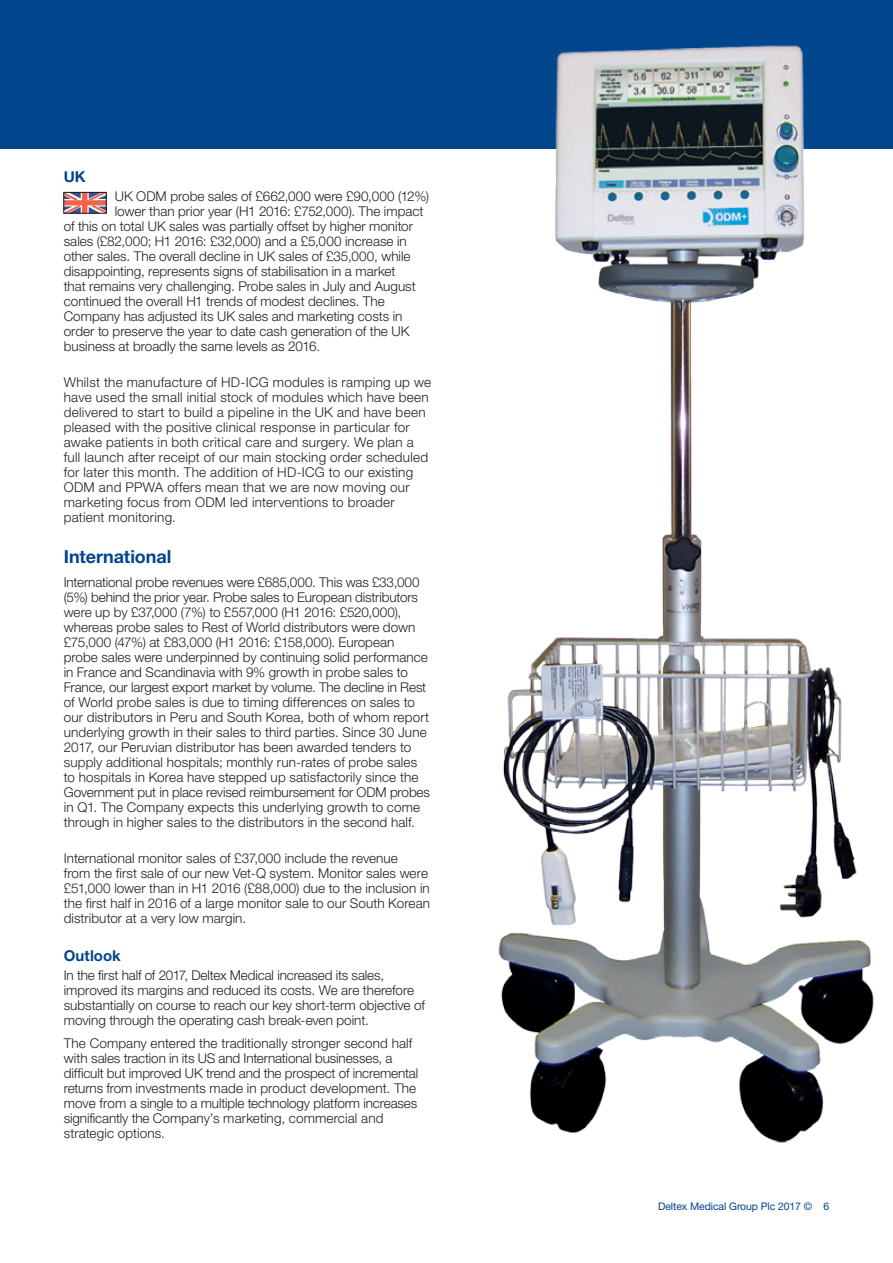
<style>
.page{position:relative;width:893px;height:1263px;background:#fff}
.page>*{position:absolute;margin:0;border:0;box-sizing:border-box;transform-origin:0 0}
.t1{font:700 18px "Helvetica Neue LT";letter-spacing:-.005em;color:#01468c}
.t2{font:700 15px "Helvetica Neue LT";letter-spacing:.005em;color:#01468c}
.t3{font:300 13.5px/15px "Helvetica Neue LT";color:#231f20}
.t4{font:300 13.5px/15px "Helvetica Neue LT";letter-spacing:.02em;color:#231f20}
.t5{font:10.5px "Helvetica Neue LT";letter-spacing:-.01em;color:#01468c}
</style>
<div class="page">
<div style="left:0;top:0;width:893px;height:149px;background:#01468c"></div>
<svg style="left:66px;top:194px;width:38px;height:17px"></svg>
<div style="left:64px;top:192px;width:42px;height:21px;border:1px solid #231f20"></div>
<img style="left:498px;top:45px;width:376px;height:1098px">
<p class="t2" style="left:64px;top:167px;width:23px">UK</p>
<p class="t3" style="left:115px;top:188px;width:316px">UK ODM probe sales of £662,000 were £90,000 (12%)</p>
<p class="t3" style="left:115px;top:203px;width:310px">lower than prior year (H1 2016: £752,000). The impact</p>
<p class="t3" style="left:64px;top:218px;width:351px">of this on total UK sales was partially offset by higher monitor</p>
<p class="t3" style="left:64px;top:233px;width:344px">sales (£82,000; H1 2016: £32,000) and a £5,000 increase in</p>
<p class="t3" style="left:64px;top:248px;width:348px">other sales. The overall decline in UK sales of £35,000, while</p>
<p class="t3" style="left:64px;top:263px;width:333px">disappointing, represents signs of stabilisation in a market</p>
<p class="t3" style="left:64px;top:278px;width:353px">that remains very challenging. Probe sales in July and August</p>
<p class="t3" style="left:64px;top:293px;width:323px">continued the overall H1 trends of modest declines. The</p>
<p class="t3" style="left:64px;top:308px;width:340px">Company has adjusted its UK sales and marketing costs in</p>
<p class="t3" style="left:64px;top:323px;width:347px">order to preserve the year to date cash generation of the UK</p>
<p class="t3" style="left:64px;top:338px;width:258px">business at broadly the same levels as 2016.</p>
<p class="t4" style="left:64px;top:375px;width:369px">Whilst the manufacture of HD-ICG modules is ramping up we have used the small initial stock of modules which have been delivered to start to build a pipeline in the UK and have been pleased with the positive clinical response in particular for awake patients in both critical care and surgery. We plan a full launch after receipt of our main stocking order scheduled for later this month. The addition of HD-ICG to our existing ODM and PPWA offers mean that we are now moving our marketing focus from ODM led interventions to broader patient monitoring.</p>
<h1 class="t1" style="left:64px;top:546px;width:109px">International</h1>
<p class="t3" style="left:64px;top:574px;width:368px">International probe revenues were £685,000. This was £33,000 (5%) behind the prior year. Probe sales to European distributors were up by £37,000 (7%) to £557,000 (H1 2016: £520,000), whereas probe sales to Rest of World distributors were down £75,000 (47%) at £83,000 (H1 2016: £158,000). European probe sales were underpinned by continuing solid performance in France and Scandinavia with 9% growth in probe sales to France, our largest export market by volume. The decline in Rest of World probe sales is due to timing differences on sales to our distributors in Peru and South Korea, both of whom report underlying growth in their sales to third parties. Since 30 June 2017, our Peruvian distributor has been awarded tenders to supply additional hospitals; monthly run-rates of probe sales to hospitals in Korea have stepped up satisfactorily since the Government put in place revised reimbursement for ODM probes in Q1. The Company expects this underlying growth to come through in higher sales to the distributors in the second half.</p>
<p class="t3" style="left:64px;top:850px;width:368px">International monitor sales of £37,000 include the revenue<br>from the first sale of our new Vet-Q system. Monitor sales were £51,000 lower than in H1 2016 (£88,000) due to the inclusion in the first half in 2016 of a large monitor sale to our South Korean distributor at a very low margin.</p>
<p class="t2" style="left:64px;top:946px;width:59px">Outlook</p>
<p class="t3" style="left:64px;top:967px;width:363px">In the first half of 2017, Deltex Medical increased its sales, improved its margins and reduced its costs. We are therefore substantially on course to reach our key short-term objective of moving through the operating cash break-even point.</p>
<p class="t3" style="left:64px;top:1036px;width:356px">The Company entered the traditionally stronger second half with sales traction in its US and International businesses, a difficult but improved UK trend and the prospect of incremental returns from investments made in product development. The move from a single to a multiple technology platform increases significantly the Company’s marketing, commercial and strategic options.</p>
<p class="t5" style="left:658px;top:1200px;width:173px">Deltex Medical Group Plc 2017 © 6</p>
</div>
